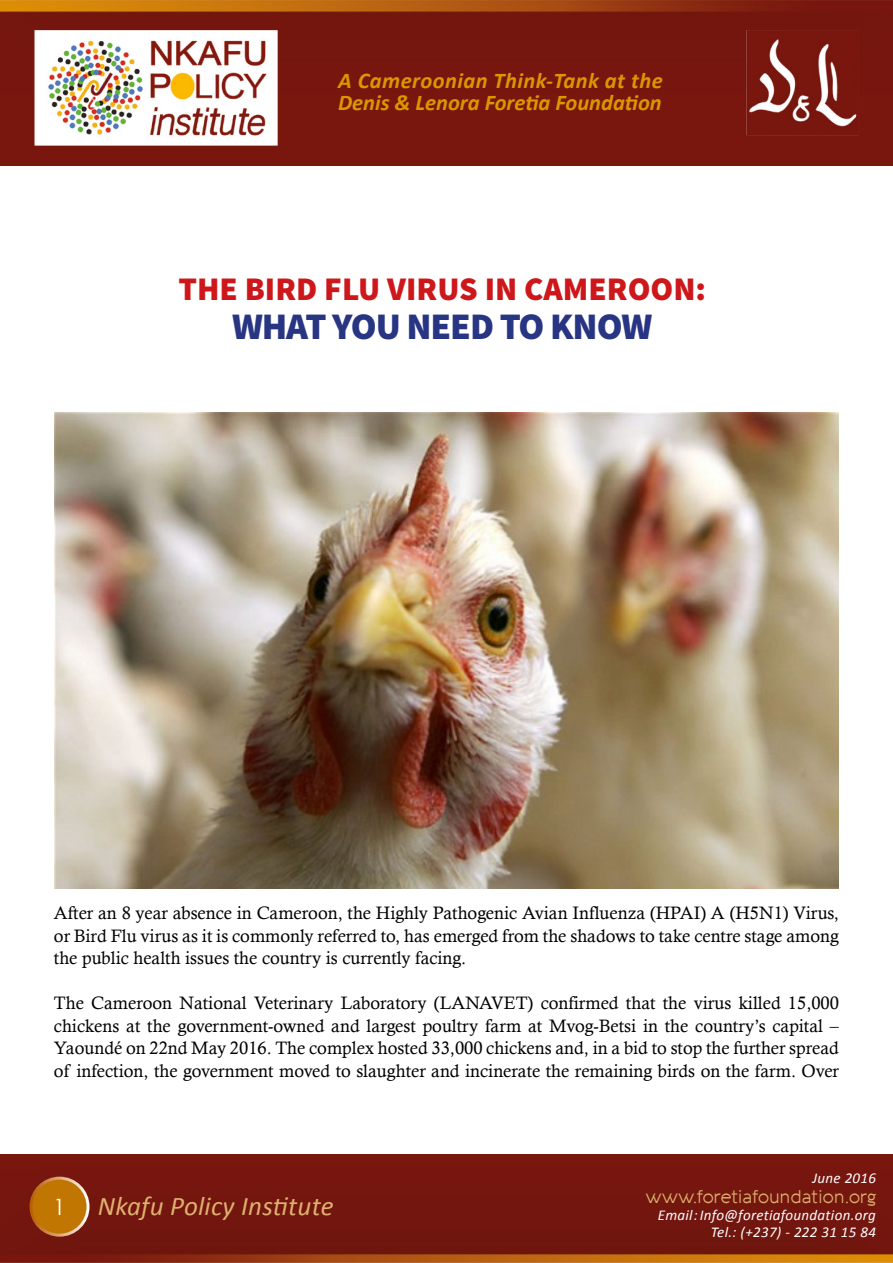
<style>
.page{position:relative;width:893px;height:1263px;background:#fff}
.page>*{position:absolute;margin:0;border:0;box-sizing:border-box;transform-origin:0 0}
.t1{font:900 37.5px "Source Sans Pro";letter-spacing:-.03em;color:#283583}
.t2{font:900 33px "Source Sans Pro";color:#cd171a}
.t3{font:italic 27px "Calibri";letter-spacing:.01em;color:#dfb171}
.t4{font:italic 700 22.5px/22.5px "Calibri";color:#db9600}
.t5{font:18px/22.5px "Calisto";color:#000;text-align:justify}
.t6{font:300 18px "Aquawax";letter-spacing:.02em;color:#dfb171}
.t7{font:italic 15px/16.5px "Calibri";letter-spacing:.02em;color:#fff;text-align:right}
.s1{font-family:"Century Gothic";font-style:normal;font-size:22.5px;color:#fff}
</style>
<div class="page">
<img style="left:0;top:0;width:893px;height:165px">
<div style="left:0;top:1154px;width:893px;height:108px;background:#74160e"></div>
<img style="left:34px;top:31px;width:244px;height:115px">
<img style="left:746px;top:31px;width:113px;height:105px">
<div style="left:31px;top:1178px;width:57px;height:57px;background:#c07600;border-radius:50%"></div>
<div style="left:30px;top:1177px;width:60px;height:59px;border:3px solid #fff;border-radius:50%"></div>
<img style="left:55px;top:412px;width:784px;height:477px">
<p class="t4" style="left:338px;top:69px;width:326px">A Cameroonian Think-Tank at the<br>Denis &amp; Lenora Foretia Foundation</p>
<h2 class="t2" style="left:178px;top:268px;width:529px">THE BIRD FLU VIRUS IN CAMEROON:</h2>
<h1 class="t1" style="left:232px;top:302px;width:422px">WHAT YOU NEED TO KNOW</h1>
<p class="t5" style="left:54px;top:901px;width:786px">After an 8 year absence in Cameroon, the Highly Pathogenic Avian Influenza (HPAI) A (H5N1) Virus, or Bird Flu virus as it is commonly referred to, has emerged from the shadows to take centre stage among the public health issues the country is currently facing.</p>
<p class="t5" style="left:54px;top:991px;width:786px">The Cameroon National Veterinary Laboratory (LANAVET) confirmed that the virus killed 15,000 chickens at the government-owned and largest poultry farm at Mvog-Betsi in the country’s capital – Yaoundé on 22nd May 2016. The complex hosted 33,000 chickens and, in a bid to stop the further spread of infection, the government moved to slaughter and incinerate the remaining birds on the farm. Over</p>
<h3 class="t3" style="left:53px;top:1187px;width:282px"><span class="s1">1</span> Nkafu Policy Institute</h3>
<p class="t7" style="left:812px;top:1169px;width:65px">June 2016</p>
<p class="t7" style="left:658px;top:1206px;width:220px">Email: Info@foretiafoundation.org<br>Tel.: (+237) - 222 31 15 84</p>
<p class="t6" style="left:646px;top:1185px;width:231px">www.foretiafoundation.org</p>
</div>
